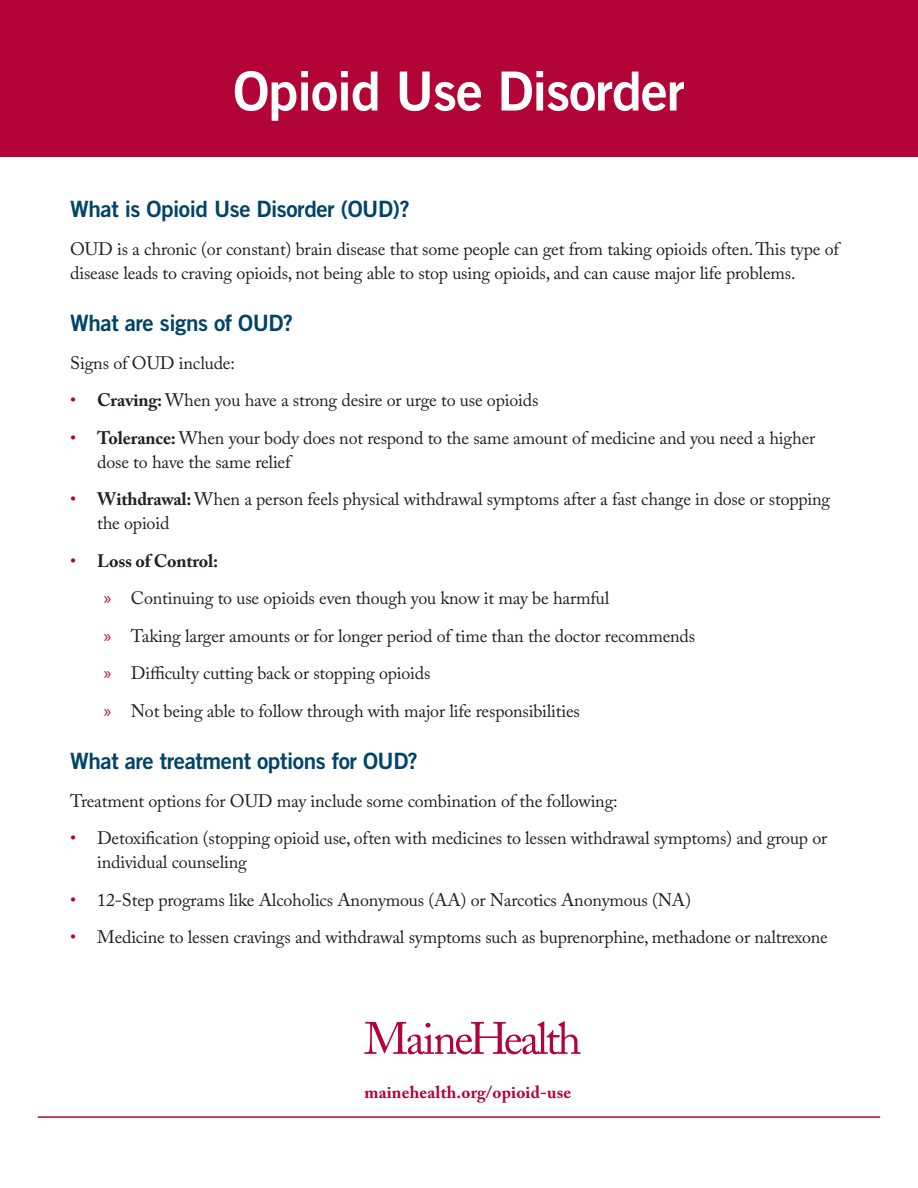
<style>
.page{position:relative;width:918px;height:1188px;background:#fff}
.page>*{position:absolute;margin:0;border:0;box-sizing:border-box;transform-origin:0 0}
.t1{font:54px "Trade Gothic LT Std Bd 2";letter-spacing:-.02em;color:#fff}
.t2{font:22.5px "Trade Gothic LT Std Bd 2";letter-spacing:-.02em;color:#00446a}
.t3{font:18px/24px "Adobe Caslon Pro";letter-spacing:-.01em;color:#231f20}
.t4{font:700 17.25px "Adobe Caslon Pro";letter-spacing:.01em;color:#b30437}
.s1{color:#b30437}
.s2{font-weight:700}
.s3{font-family:"Myriad Pro";color:#b30437}
</style>
<div class="page">
<div style="left:0;top:0;width:918px;height:157px;background:#b30437"></div>
<hr style="left:38px;top:1116px;width:842px;height:2px;background:#b30437">
<svg style="left:364px;top:1021px;width:216px;height:33px"></svg>
<h1 class="t1" style="left:233px;top:58px;width:453px">Opioid Use Disorder</h1>
<p class="t2" style="left:70px;top:195px;width:341px">What is Opioid Use Disorder (OUD)?</p>
<p class="t3" style="left:70px;top:236px;width:770px">OUD is a chronic (or constant) brain disease that some people can get from taking opioids often. This type of disease leads to craving opioids, not being able to stop using opioids, and can cause major life problems.</p>
<p class="t2" style="left:70px;top:309px;width:224px">What are signs of OUD?</p>
<p class="t3" style="left:70px;top:350px;width:166px">Signs of OUD include:</p>
<p class="t3" style="left:70px;top:388px;width:470px"><span class="s1">•</span> <span class="s2">Craving:</span> When you have a strong desire or urge to use opioids</p>
<p class="t3" style="left:97px;top:425px;width:720px;text-indent:-27px"><span class="s1">•</span> <span class="s2">Tolerance:</span> When your body does not respond to the same amount of medicine and you need a higher dose to have the same relief</p>
<p class="t3" style="left:97px;top:487px;width:735px;text-indent:-27px"><span class="s1">•</span> <span class="s2">Withdrawal:</span> When a person feels physical withdrawal symptoms after a fast change in dose or stopping the opioid</p>
<p class="t3" style="left:104px;top:542px;width:593px;line-height:37.5px;text-indent:-34px"><span class="s1">•</span> <span class="s2">Loss of Control:<br></span><span class="s3">»</span> Continuing to use opioids even though you know it may be harmful<br><span class="s3">»</span> Taking larger amounts or for longer period of time than the doctor recommends <span class="s3">»</span> Difficulty cutting back or stopping opioids<br><span class="s3">»</span> Not being able to follow through with major life responsibilities</p>
<p class="t2" style="left:70px;top:747px;width:349px">What are treatment options for OUD?</p>
<p class="t3" style="left:70px;top:788px;width:549px">Treatment options for OUD may include some combination of the following:</p>
<p class="t3" style="left:97px;top:826px;width:732px;text-indent:-27px"><span class="s1">•</span> Detoxification (stopping opioid use, often with medicines to lessen withdrawal symptoms) and group or individual counseling</p>
<p class="t3" style="left:70px;top:887px;width:622px"><span class="s1">•</span> 12-Step programs like Alcoholics Anonymous (AA) or Narcotics Anonymous (NA)</p>
<p class="t3" style="left:70px;top:925px;width:759px"><span class="s1">•</span> Medicine to lessen cravings and withdrawal symptoms such as buprenorphine, methadone or naltrexone</p>
<p class="t4" style="left:365px;top:1082px;width:208px">mainehealth.org/opioid-use</p>
</div>
